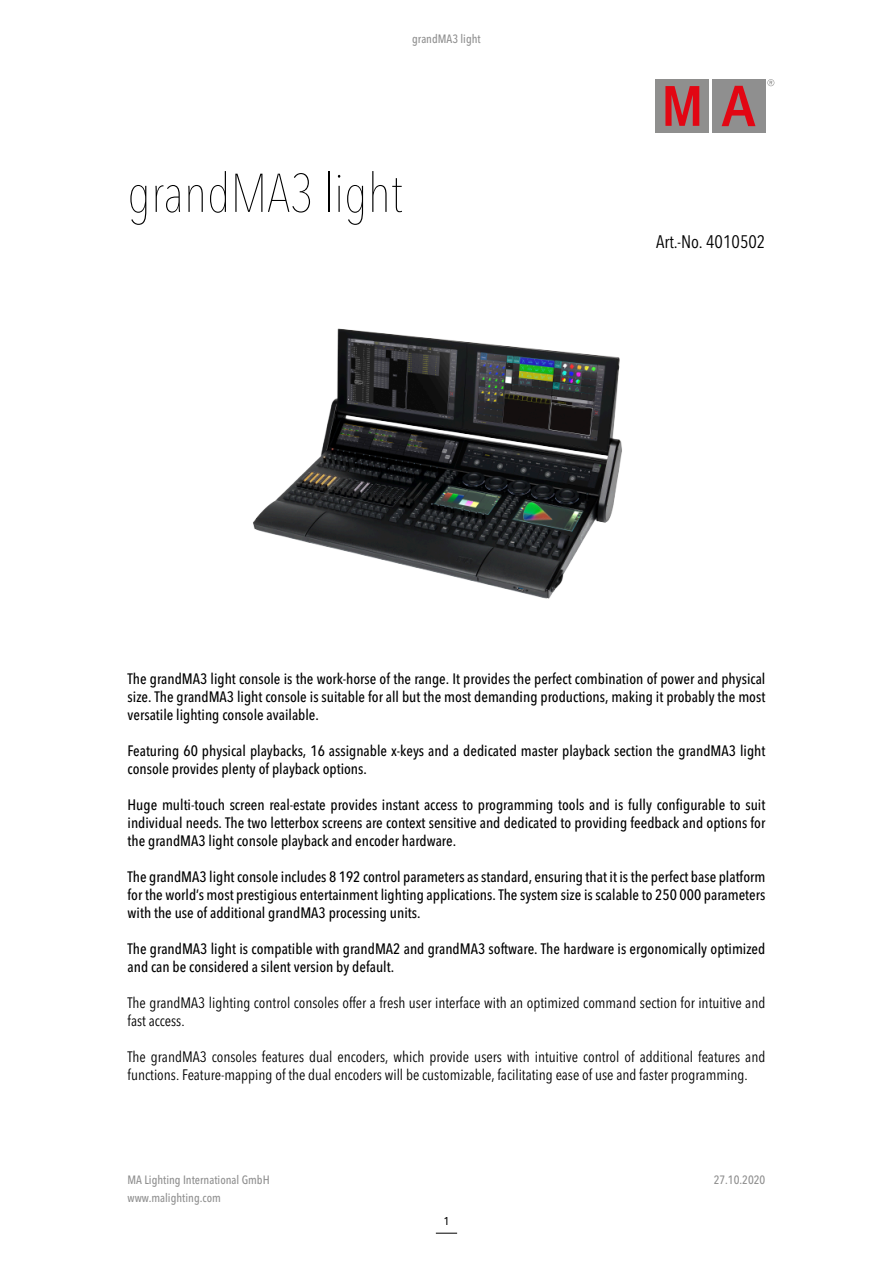
<style>
.page{position:relative;width:893px;height:1263px;background:#fff}
.page>*{position:absolute;margin:0;border:0;box-sizing:border-box;transform-origin:0 0}
.t1{font:200 condensed 54px "Avenir Next LT Pro";color:#000}
.t2{font:condensed 18px "Avenir Next LT Pro";color:#000}
.t3{font:500 condensed 15px/18px "Avenir Next LT Pro";color:#000;text-align:justify}
.t4{font:condensed 15px/18px "Avenir Next LT Pro";color:#000}
.t5{font:500 condensed 12px/18px "Avenir Next LT Pro";color:#8f8f8f}
.t6{font:500 condensed 11.25px "Avenir Next LT Pro";color:#000}
</style>
<div class="page">
<div style="left:656px;top:79px;width:53px;height:54px;background:#8f8f8e"></div>
<div style="left:712px;top:79px;width:53px;height:54px;background:#8f8f8f"></div>
<svg style="left:665px;top:86px;width:34px;height:40px"></svg>
<svg style="left:722px;top:86px;width:33px;height:40px"></svg>
<svg style="left:767px;top:79px;width:7px;height:7px"></svg>
<img style="left:253px;top:328px;width:369px;height:271px">
<svg style="left:436px;top:1233px;width:21px;height:1px"></svg>
<p class="t5" style="left:412px;top:31px;width:70px">grandMA3 light</p>
<h1 class="t1" style="left:128px;top:171px;width:277px">grandMA3 light</h1>
<p class="t2" style="left:656px;top:234px;width:111px">Art.-No. 4010502</p>
<p class="t3" style="left:128px;top:671px;width:639px">The grandMA3 light console is the work-horse of the range. It provides the perfect combination of power and physical size. The grandMA3 light console is suitable for all but the most demanding productions, making it probably the most versatile lighting console available.</p>
<p class="t3" style="left:128px;top:743px;width:639px">Featuring 60 physical playbacks, 16 assignable x-keys and a dedicated master playback section the grandMA3 light console provides plenty of playback options.</p>
<p class="t3" style="left:128px;top:797px;width:639px">Huge multi-touch screen real-estate provides instant access to programming tools and is fully configurable to suit individual needs. The two letterbox screens are context sensitive and dedicated to providing feedback and options for the grandMA3 light console playback and encoder hardware.</p>
<p class="t3" style="left:128px;top:869px;width:639px">The grandMA3 light console includes 8 192 control parameters as standard, ensuring that it is the perfect base platform for the world’s most prestigious entertainment lighting applications. The system size is scalable to 250 000 parameters with the use of additional grandMA3 processing units.</p>
<p class="t3" style="left:128px;top:941px;width:639px">The grandMA3 light is compatible with grandMA2 and grandMA3 software. The hardware is ergonomically optimized and can be considered a silent version by default.</p>
<p class="t4" style="left:128px;top:995px;width:639px">The grandMA3 lighting control consoles offer a fresh user interface with an optimized command section for intuitive and fast access.</p>
<p class="t4" style="left:128px;top:1049px;width:639px">The grandMA3 consoles features dual encoders, which provide users with intuitive control of additional features and functions. Feature-mapping of the dual encoders will be customizable, facilitating ease of use and faster programming.</p>
<p class="t5" style="left:128px;top:1171px;width:144px">MA Lighting International GmbH www.malighting.com</p>
<p class="t5" style="left:714px;top:1171px;width:53px">27.10.2020</p>
<p class="t6" style="left:444px;top:1216px;width:7px">1</p>
</div>
